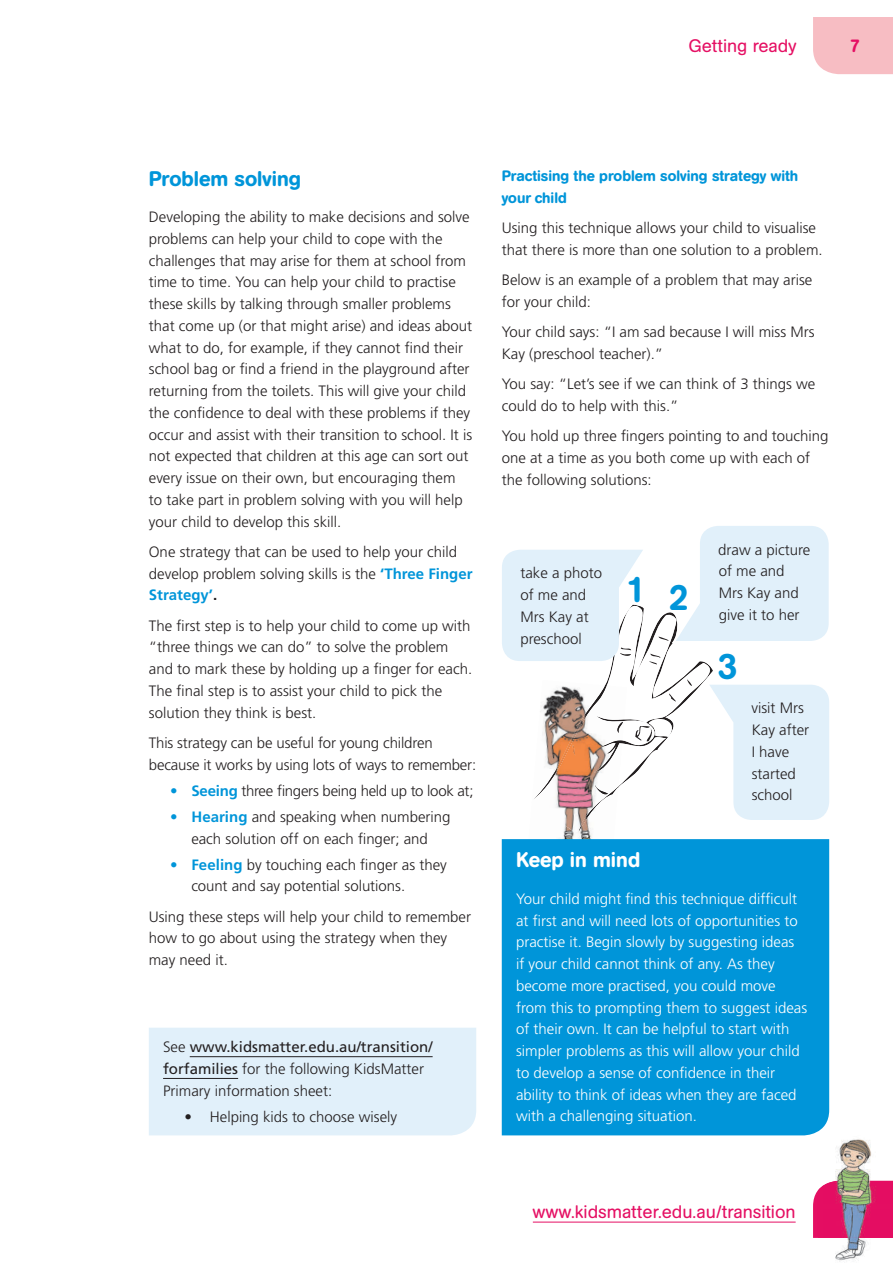
<style>
.page{position:relative;width:893px;height:1263px;background:#fff}
.page>*{position:absolute;margin:0;border:0;box-sizing:border-box;transform-origin:0 0}
.t1{font:500 36px "AG Book Rounded BQ";color:#0095d9}
.t2{font:500 21px "AG Book Rounded BQ";color:#0095d9}
.t3{font:500 21px "AG Book Rounded BQ";color:#fff}
.t4{font:18px "AG Book Rounded BQ";color:#e50f63}
.t5{font:500 18px "AG Book Rounded BQ";color:#e50f63}
.t6{font:300 15px/21.8px "Frutiger";color:#231f20}
.t7{font:300 15px/21.8px "Frutiger";color:#fff}
.t8{font:500 15px/21.8px "AG Book Rounded BQ";color:#0095d9}
.t9{font:300 15px "Frutiger";letter-spacing:-.02em;color:#231f20}
.s1{font-weight:700;color:#0095d9}
.s2{font-weight:700}
.s3{color:#0095d9}
.s4{font-weight:400}
</style>
<div class="page">
<div style="left:813px;top:17px;width:80px;height:57px;background:#f7bdc3"></div>
<svg style="left:813px;top:1190px;width:5px;height:48px"></svg>
<img style="left:558px;top:832px;width:34px;height:7px">
<svg style="left:502px;top:526px;width:327px;height:306px"></svg>
<img style="left:835px;top:1139px;width:58px;height:123px">
<img style="left:818px;top:1181px;width:75px;height:57px">
<hr style="left:533px;top:1222px;width:263px;height:1px;background:#e50f63">
<div style="left:502px;top:839px;width:327px;height:296px;background:#0095d9"></div>
<div style="left:149px;top:1028px;width:327px;height:107px;background:#e1f0fa"></div>
<hr style="left:190px;top:1056px;width:243px;height:1px;background:#231f20">
<hr style="left:163px;top:1078px;width:75px;height:1px;background:#231f20">
<p class="t4" style="left:688px;top:36px;width:109px">Getting ready</p>
<p class="t5" style="left:850px;top:35px;width:12px">7</p>
<h2 class="t2" style="left:149px;top:166px;width:154px">Problem solving</h2>
<p class="t6" style="left:149px;top:206px;width:325px">Developing the ability to make decisions and solve problems can help your child to cope with the challenges that may arise for them at school from time to time. You can help your child to practise these skills by talking through smaller problems that come up (or that might arise) and ideas about what to do, for example, if they cannot find their school bag or find a friend in the playground after returning from the toilets. This will give your child the confidence to deal with these problems if they occur and assist with their transition to school. It is not expected that children at this age can sort out every issue on their own, but encouraging them to take part in problem solving with you will help your child to develop this skill.</p>
<p class="t6" style="left:149px;top:541px;width:325px">One strategy that can be used to help your child develop problem solving skills is the <span class="s1">‘Three Finger<br>Strategy’</span><span class="s2">.</span></p>
<p class="t6" style="left:149px;top:615px;width:325px">The first step is to help your child to come up with “three things we can do” to solve the problem and to mark these by holding up a finger for each.<br>The final step is to assist your child to pick the solution they think is best.</p>
<p class="t6" style="left:149px;top:732px;width:329px">This strategy can be useful for young children because it works by using lots of ways to remember:</p>
<p class="t9" style="left:170px;top:782px;width:305px"><span class="s3">•</span> <span class="s1">Seeing</span> three fingers being held up to look at;</p>
<p class="t6" style="left:170px;top:806px;width:282px;text-align:center"><span class="s3">•</span> <span class="s1">Hearing</span> and speaking when numbering each solution off on each finger; and</p>
<p class="t6" style="left:191px;top:853px;width:257px;text-indent:-21px"><span class="s3">•</span> <span class="s1">Feeling</span> by touching each finger as they count and say potential solutions.</p>
<p class="t6" style="left:149px;top:905px;width:324px">Using these steps will help your child to remember how to go about using the strategy when they may need it.</p>
<p class="t6" style="left:163px;top:1036px;width:271px">See <span class="s4">www.kidsmatter.edu.au/transition/ forfamilies</span> for the following KidsMatter<br>Primary information sheet:</p>
<p class="t6" style="left:184px;top:1105px;width:214px">• Helping kids to choose wisely</p>
<p class="t8" style="left:502px;top:165px;width:298px">Practising the problem solving strategy with your child</p>
<p class="t6" style="left:502px;top:217px;width:322px">Using this technique allows your child to visualise that there is more than one solution to a problem.</p>
<p class="t6" style="left:502px;top:269px;width:312px">Below is an example of a problem that may arise for your child:</p>
<p class="t6" style="left:502px;top:321px;width:314px">Your child says: “I am sad because I will miss Mrs<br>Kay (preschool teacher).”</p>
<p class="t6" style="left:502px;top:373px;width:315px">You say: “Let’s see if we can think of 3 things we could do to help with this.”</p>
<p class="t6" style="left:502px;top:425px;width:328px">You hold up three fingers pointing to and touching one at a time as you both come up with each of the following solutions:</p>
<p class="t6" style="left:520px;top:562px;width:83px">take a photo of me and<br>Mrs Kay at preschool</p>
<h1 class="t1" style="left:625px;top:572px;width:65px">1 2</h1>
<p class="t6" style="left:718px;top:539px;width:93px">draw a picture of me and<br>Mrs Kay and give it to her</p>
<h1 class="t1" style="left:718px;top:645px;width:22px">3</h1>
<p class="t6" style="left:751px;top:697px;width:59px">visit Mrs<br>Kay after<br>I have started school</p>
<h2 class="t3" style="left:516px;top:848px;width:126px">Keep in mind</h2>
<p class="t7" style="left:516px;top:888px;width:293px">Your child might find this technique difficult at first and will need lots of opportunities to practise it. Begin slowly by suggesting ideas<br>if your child cannot think of any. As they become more practised, you could move from this to prompting them to suggest ideas of their own. It can be helpful to start with simpler problems as this will allow your child to develop a sense of confidence in their ability to think of ideas when they are faced with a challenging situation.</p>
<p class="t4" style="left:533px;top:1201px;width:264px">www.kidsmatter.edu.au/transition</p>
</div>
